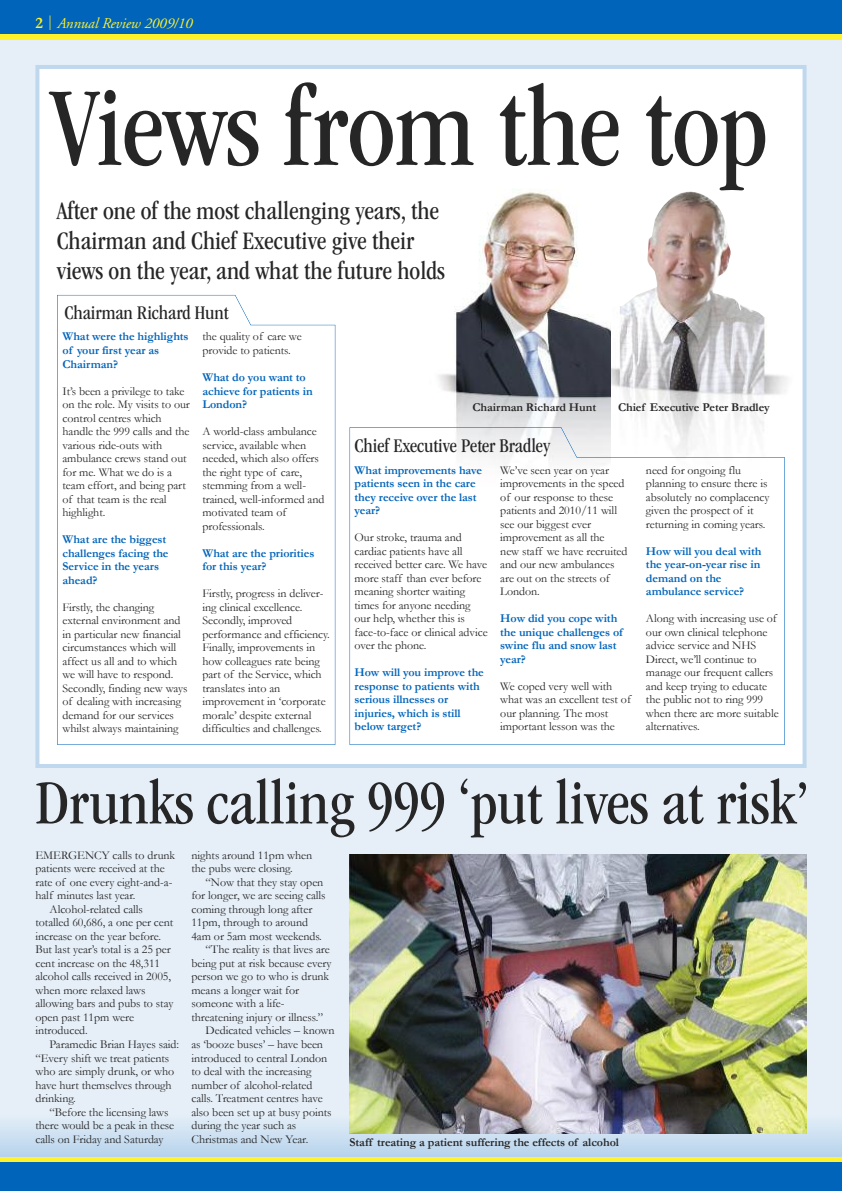
<style>
.page{position:relative;width:842px;height:1191px;background:#fff}
.page>*{position:absolute;margin:0;border:0;box-sizing:border-box;transform-origin:0 0}
.t1{font:condensed 116px "ITC Garamond Std";letter-spacing:-.005em;color:#272627}
.t2{font:condensed 64px "ITC Garamond Std";letter-spacing:-.005em;color:#272627}
.t3{font:condensed 26px/30px "ITC Garamond Std";color:#272627}
.t4{font:condensed 20px "ITC Garamond Std";letter-spacing:-.005em;color:#272627}
.t5{font:italic 15px "Adobe Garamond";letter-spacing:-.005em;color:#fff12a}
.t6{font:12px/13.5px "Garamond";letter-spacing:-.005em;color:#272627}
.t7{font:700 12px/13.5px "Garamond";letter-spacing:-.005em;color:#0064ba}
.t8{font:700 12px "Garamond";letter-spacing:-.005em;color:#272627}
.s1{font-family:"Garamond";font-weight:700;font-style:normal;font-size:16px}
.s2{font-family:"Garamond";font-style:normal;font-size:16px}
</style>
<div class="page">
<div style="left:0;top:0;width:842px;height:1155px;background:#e6eff8"></div>
<div style="left:0;top:1114px;width:842px;height:44px;background:linear-gradient(to bottom,#e5eff7,#b6d3ec)"></div>
<div style="left:0;top:31px;width:842px;height:9px;background:#fff12a"></div>
<div style="left:0;top:0;width:842px;height:34px;background:#0064ba"></div>
<div style="left:39px;top:69px;width:763px;height:695px;background:#fff"></div>
<div style="left:35px;top:65px;width:771px;height:703px;border:4px solid #bfd8ee"></div>
<div style="left:0;top:1157px;width:842px;height:8px;background:#fff12a"></div>
<div style="left:0;top:1162px;width:842px;height:29px;background:#0064ba"></div>
<img style="left:350px;top:854px;width:456px;height:279px">
<img style="left:611px;top:191px;width:176px;height:236px">
<img style="left:438px;top:189px;width:173px;height:238px">
<svg style="left:350px;top:427px;width:435px;height:318px"></svg>
<svg style="left:57px;top:295px;width:278px;height:450px"></svg>
<p class="t5" style="left:35px;top:17px;width:159px"><span class="s1">2</span> <span class="s2">|</span> Annual Review 2009/10</p>
<h1 class="t1" style="left:50px;top:84px;width:719px">Views from the top</h1>
<h3 class="t3" style="left:57px;top:197px;width:390px">After one of the most challenging years, the<br>Chairman and Chief Executive give their views on the year, and what the future holds</h3>
<h3 class="t4" style="left:64px;top:305px;width:166px">Chairman Richard Hunt</h3>
<p class="t7" style="left:62px;top:330px;width:128px">What were the highlights of your first year as<br>Chairman?</p>
<p class="t6" style="left:62px;top:384px;width:129px">It’s been a privilege to take on the role. My visits to our control centres which handle the 999 calls and the various ride-outs with ambulance crews stand out for me. What we do is a team effort, and being part of that team is the real highlight.</p>
<p class="t7" style="left:62px;top:533px;width:108px">What are the biggest challenges facing the<br>Service in the years ahead?</p>
<p class="t6" style="left:62px;top:600px;width:126px">Firstly, the changing external environment and in particular new financial circumstances which will affect us all and to which we will have to respond.<br>Secondly, finding new ways of dealing with increasing demand for our services whilst always maintaining</p>
<p class="t6" style="left:202px;top:330px;width:101px">the quality of care we provide to patients.</p>
<p class="t7" style="left:202px;top:371px;width:112px">What do you want to achieve for patients in<br>London?</p>
<p class="t6" style="left:202px;top:425px;width:124px">A world-class ambulance service, available when needed, which also offers the right type of care, stemming from a well&shy;trained, well-informed and motivated team of professionals.</p>
<p class="t7" style="left:202px;top:546px;width:114px">What are the priorities for this year?</p>
<p class="t6" style="left:202px;top:587px;width:129px">Firstly, progress in deliver&shy;ing clinical excellence.<br>Secondly, improved performance and efficiency.<br>Finally, improvements in how colleagues rate being part of the Service, which translates into an improvement in ‘corporate morale’ despite external difficulties and challenges.</p>
<p class="t8" style="left:472px;top:401px;width:125px">Chairman Richard Hunt</p>
<p class="t8" style="left:618px;top:401px;width:153px">Chief Executive Peter Bradley</p>
<h3 class="t4" style="left:355px;top:438px;width:197px">Chief Executive Peter Bradley</h3>
<p class="t7" style="left:355px;top:463px;width:129px">What improvements have patients seen in the care they receive over the last year?</p>
<p class="t6" style="left:355px;top:531px;width:135px">Our stroke, trauma and cardiac patients have all received better care. We have more staff than ever before meaning shorter waiting times for anyone needing our help, whether this is face-to-face or clinical advice over the phone.</p>
<p class="t7" style="left:355px;top:666px;width:131px">How will you improve the response to patients with serious illnesses or injuries, which is still below target?</p>
<p class="t6" style="left:500px;top:463px;width:129px">We’ve seen year on year improvements in the speed of our response to these patients and 2010/11 will see our biggest ever improvement as all the<br>new staff we have recruited and our new ambulances are out on the streets of<br>London.</p>
<p class="t7" style="left:500px;top:612px;width:124px">How did you cope with the unique challenges of swine flu and snow last year?</p>
<p class="t6" style="left:500px;top:679px;width:132px">We coped very well with what was an excellent test of our planning. The most important lesson was the</p>
<p class="t6" style="left:646px;top:463px;width:125px">need for ongoing flu planning to ensure there is absolutely no complacency given the prospect of it returning in coming years.</p>
<p class="t7" style="left:646px;top:544px;width:117px">How will you deal with the year-on-year rise in demand on the ambulance service?</p>
<p class="t6" style="left:646px;top:612px;width:134px">Along with increasing use of our own clinical telephone advice service and NHS<br>Direct, we’ll continue to manage our frequent callers and keep trying to educate the public not to ring 999 when there are more suitable alternatives.</p>
<h2 class="t2" style="left:35px;top:778px;width:776px">Drunks calling 999 ‘put lives at risk’</h2>
<p class="t6" style="left:35px;top:848px;width:141px">EMERGENCY calls to drunk</p>
<p class="t6" style="left:35px;top:862px;width:131px">patients were received at the</p>
<p class="t6" style="left:35px;top:875px;width:139px">rate of one every eight-and-a-</p>
<p class="t6" style="left:35px;top:889px;width:102px">half minutes last year.</p>
<p class="t6" style="left:50px;top:902px;width:95px">Alcohol-related calls</p>
<p class="t6" style="left:35px;top:916px;width:139px">totalled 60,686, a one per cent</p>
<p class="t6" style="left:35px;top:929px;width:127px">increase on the year before.</p>
<p class="t6" style="left:35px;top:943px;width:137px">But last year’s total is a 25 per</p>
<p class="t6" style="left:35px;top:956px;width:126px">cent increase on the 48,311</p>
<p class="t6" style="left:35px;top:970px;width:137px">alcohol calls received in 2005,</p>
<p class="t6" style="left:35px;top:983px;width:112px">when more relaxed laws</p>
<p class="t6" style="left:35px;top:997px;width:139px">allowing bars and pubs to stay</p>
<p class="t6" style="left:35px;top:1010px;width:100px">open past 11pm were</p>
<p class="t6" style="left:35px;top:1024px;width:54px">introduced.</p>
<p class="t6" style="left:50px;top:1037px;width:131px">Paramedic Brian Hayes said:</p>
<p class="t6" style="left:35px;top:1051px;width:135px">“Every shift we treat patients</p>
<p class="t6" style="left:35px;top:1064px;width:140px">who are simply drunk, or who</p>
<p class="t6" style="left:35px;top:1078px;width:138px">have hurt themselves through</p>
<p class="t6" style="left:35px;top:1091px;width:42px">drinking.</p>
<p class="t6" style="left:50px;top:1105px;width:120px">“Before the licensing laws</p>
<p class="t6" style="left:35px;top:1118px;width:140px">there would be a peak in these</p>
<p class="t6" style="left:35px;top:1132px;width:130px">calls on Friday and Saturday</p>
<p class="t6" style="left:191px;top:848px;width:122px">nights around 11pm when the pubs were closing.</p>
<p class="t6" style="left:206px;top:875px;width:119px">“Now that they stay open</p>
<p class="t6" style="left:191px;top:889px;width:136px">for longer, we are seeing calls</p>
<p class="t6" style="left:191px;top:902px;width:122px">coming through long after</p>
<p class="t6" style="left:191px;top:916px;width:118px">11pm, through to around</p>
<p class="t6" style="left:191px;top:929px;width:132px">4am or 5am most weekends.</p>
<p class="t6" style="left:206px;top:943px;width:126px">“The reality is that lives are</p>
<p class="t6" style="left:191px;top:956px;width:142px">being put at risk because every</p>
<p class="t6" style="left:191px;top:970px;width:139px">person we go to who is drunk</p>
<p class="t6" style="left:191px;top:983px;width:109px">means a longer wait for</p>
<p class="t6" style="left:191px;top:997px;width:95px">someone with a life-</p>
<p class="t6" style="left:191px;top:1010px;width:133px">threatening injury or illness.”</p>
<p class="t6" style="left:206px;top:1024px;width:131px">Dedicated vehicles – known</p>
<p class="t6" style="left:191px;top:1037px;width:133px">as ‘booze buses’ – have been</p>
<p class="t6" style="left:191px;top:1051px;width:137px">introduced to central London</p>
<p class="t6" style="left:191px;top:1064px;width:122px">to deal with the increasing</p>
<p class="t6" style="left:191px;top:1078px;width:122px">number of alcohol-related</p>
<p class="t6" style="left:191px;top:1091px;width:133px">calls. Treatment centres have</p>
<p class="t6" style="left:191px;top:1105px;width:142px">also been set up at busy points</p>
<p class="t6" style="left:191px;top:1118px;width:106px">during the year such as</p>
<p class="t6" style="left:191px;top:1132px;width:118px">Christmas and New Year.</p>
<p class="t8" style="left:350px;top:1136px;width:271px">Staff treating a patient suffering the effects of alcohol</p>
</div>
